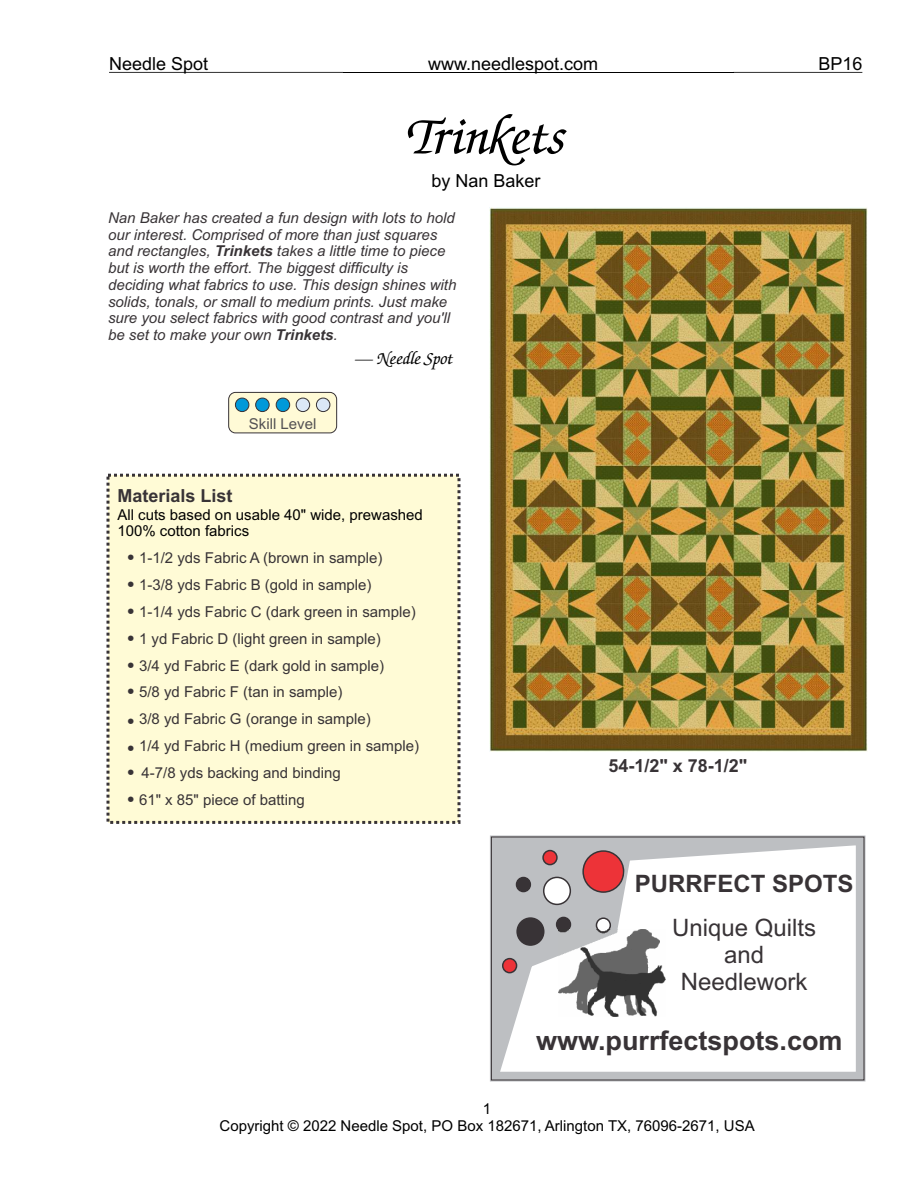
<style>
.page{position:relative;width:918px;height:1188px;background:#fff}
.page>*{position:absolute;margin:0;border:0;box-sizing:border-box;transform-origin:0 0}
.t1{font:italic 500 54px "Zapf Chancery IT Cby BT";color:#000}
.t2{font:700 27px "Arial";color:#383336}
.t3{font:24px/26.8px "Arial";color:#383336;text-align:center}
.t4{font:700 24px "Arial";color:#383336}
.t5{font:18px "Arial";color:#000}
.t6{font:700 18px "Arial";color:#383336}
.t7{font:italic 500 18px "Zapf Chancery IT Cby BT";color:#000}
.t8{font:italic 15px/16.8px "Arial";color:#383336}
.t9{font:15px/26.8px "Arial";color:#383336}
.t10{font:15px/16.8px "Arial";color:#000}
.t11{font:15px "Arial";color:#545254}
.s1{font-weight:700}
</style>
<div class="page">
<div style="left:108px;top:475px;width:351px;height:347px;background:#fffbd6"></div>
<div style="left:106px;top:474px;width:355px;height:350px;border:3px dashed #383336"></div>
<div style="left:228px;top:392px;width:109px;height:41px;background:#fffad6;border:1px solid #383336;border-radius:7px"></div>
<div style="left:235px;top:398px;width:14px;height:14px;background:#0099d9;border:1px solid #383336;border-radius:50%"></div>
<div style="left:255px;top:398px;width:15px;height:14px;background:#0099d9;border:1px solid #383336;border-radius:50%"></div>
<div style="left:296px;top:398px;width:14px;height:14px;background:#dbe8f7;border:1px solid #383336;border-radius:50%"></div>
<div style="left:316px;top:398px;width:14px;height:14px;background:#dbe8f7;border:1px solid #383336;border-radius:50%"></div>
<div style="left:276px;top:398px;width:14px;height:14px;background:#0099d9;border:1px solid #383336;border-radius:50%"></div>
<img style="left:489px;top:208px;width:378px;height:544px">
<hr style="left:109px;top:72px;width:234px;height:1px;background:#000">
<hr style="left:733px;top:72px;width:129px;height:1px;background:#000">
<hr style="left:343px;top:72px;width:390px;height:1px;background:#000">
<svg style="left:490px;top:835px;width:376px;height:247px;fill:#bdbfc2"></svg>
<svg style="left:494px;top:835px;width:366px;height:241px"></svg>
<img style="left:559px;top:929px;width:106px;height:87px">
<p class="t5" style="left:109px;top:57px;width:101px">Needle Spot</p>
<p class="t5" style="left:428px;top:57px;width:172px">www.needlespot.com</p>
<p class="t5" style="left:818px;top:57px;width:46px">BP16</p>
<h1 class="t1" style="left:406px;top:112px;width:161px">Trinkets</h1>
<p class="t5" style="left:431px;top:173px;width:111px">by Nan Baker</p>
<p class="t8" style="left:108px;top:211px;width:350px">Nan Baker has created a fun design with lots to hold our interest. Comprised of more than just squares and rectangles, <span class="s1">Trinkets</span> takes a little time to piece but is worth the effort. The biggest difficulty is deciding what fabrics to use. This design shines with solids, tonals, or small to medium prints. Just make sure you select fabrics with good contrast and you'll be set to make your own <span class="s1">Trinkets</span>.</p>
<p class="t7" style="left:355px;top:350px;width:100px">— Needle Spot</p>
<p class="t11" style="left:249px;top:418px;width:69px">Skill Level</p>
<p class="t6" style="left:117px;top:489px;width:117px">Materials List</p>
<p class="t10" style="left:117px;top:507px;width:307px">All cuts based on usable 40" wide, prewashed<br>100% cotton fabrics</p>
<p class="t9" style="left:139px;top:546px;width:245px">1-1/2 yds Fabric A (brown in sample)</p>
<p class="t9" style="left:139px;top:573px;width:282px">1-3/8 yds Fabric B (gold in sample)<br>1-1/4 yds Fabric C (dark green in sample)<br>1 yd Fabric D (light green in sample)<br>3/4 yd Fabric E (dark gold in sample)<br>5/8 yd Fabric F (tan in sample)<br>3/8 yd Fabric G (orange in sample)<br>1/4 yd Fabric H (medium green in sample)<br>4-7/8 yds backing and binding<br>61" x 85" piece of batting</p>
<p class="t6" style="left:608px;top:759px;width:141px">54-1/2" x 78-1/2"</p>
<h3 class="t4" style="left:635px;top:875px;width:220px">PURRFECT SPOTS</h3>
<h3 class="t3" style="left:672px;top:916px;width:146px">Unique Quilts and<br>Needlework</h3>
<h2 class="t2" style="left:536px;top:1031px;width:308px">www.purrfectspots.com</h2>
<p class="t10" style="left:220px;top:1102px;width:537px;text-align:center">1<br>Copyright © 2022 Needle Spot, PO Box 182671, Arlington TX, 76096-2671, USA</p>
</div>
